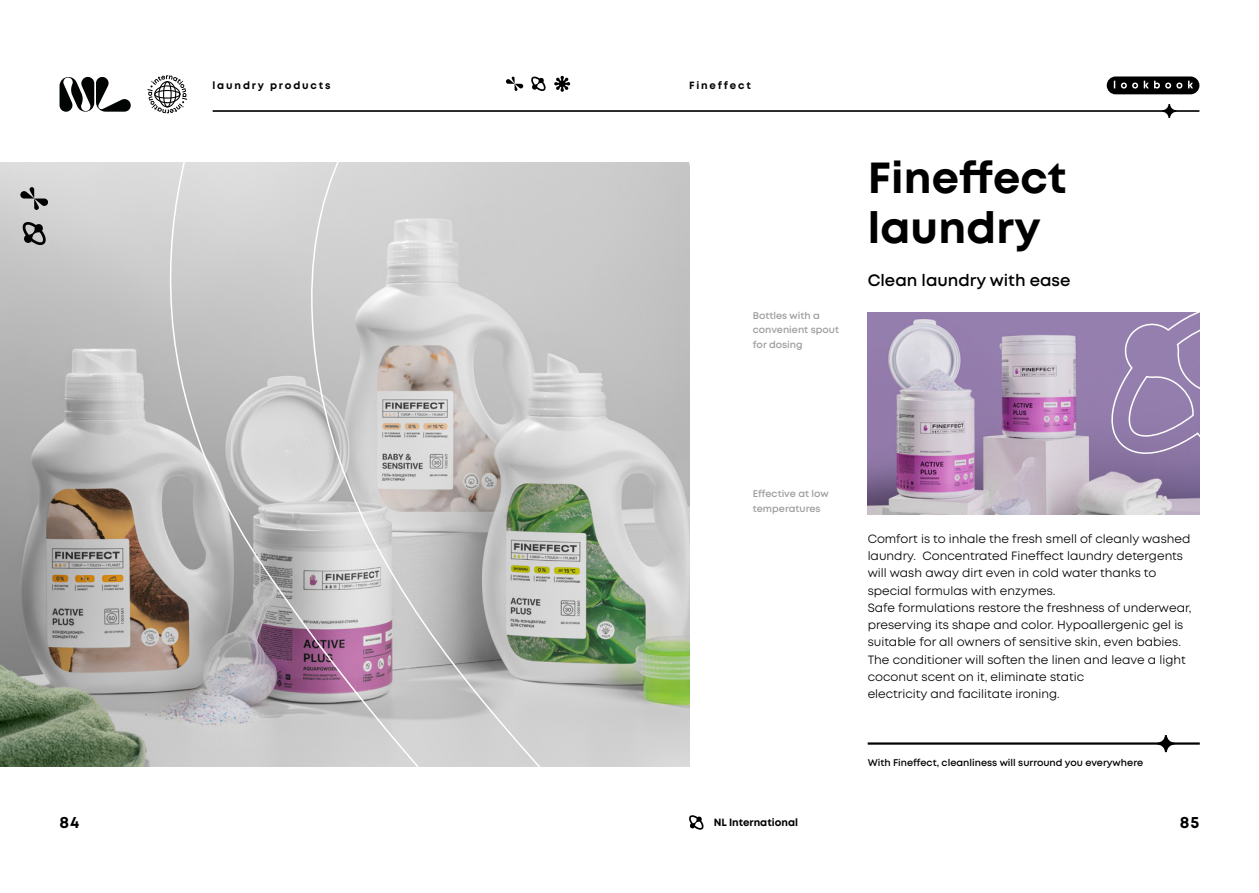
<style>
.page{position:relative;width:1259px;height:893px;background:#fff}
.page>*{position:absolute;margin:0;border:0;box-sizing:border-box;transform-origin:0 0}
.t1{font:700 43.5px/49.5px "Mont";letter-spacing:.005em;color:#000}
.t2{font:600 16.5px "Mont";color:#000}
.t3{font:700 16.5px "Mont";color:#000}
.t4{font:12px/17.2px "Mont";color:#000}
.t5{font:700 10.5px "Mont";letter-spacing:.18em;color:#000403}
.t6{font:700 10.5px "Mont";color:#000}
.t7{font:600 9.75px/14.2px "Mont";color:#9c9d9f}
.t8{font:600 9.75px "Mont";color:#000}
</style>
<div class="page">
<svg style="left:60px;top:77px;width:71px;height:35px"></svg>
<svg style="left:147px;top:75px;width:40px;height:38px"></svg>
<svg style="left:1106px;top:76px;width:93px;height:18px;background:#2b2b2b"></svg>
<hr style="left:213px;top:110px;width:986px;height:2px;background:#000403">
<svg style="left:1162px;top:104px;width:13px;height:14px"></svg>
<svg style="left:689px;top:815px;width:15px;height:15px"></svg>
<svg style="left:506px;top:77px;width:17px;height:14px"></svg>
<svg style="left:531px;top:76px;width:15px;height:15px"></svg>
<svg style="left:554px;top:76px;width:16px;height:16px"></svg>
<svg style="left:0;top:163px;width:689px;height:604px;background:#bcbcb9"></svg>
<hr style="left:867px;top:742px;width:332px;height:3px;background:#000403">
<svg style="left:1157px;top:735px;width:17px;height:17px"></svg>
<img style="left:867px;top:312px;width:332px;height:203px">
<svg style="left:1107px;top:312px;width:92px;height:144px;background:#9984b0"></svg>
<p class="t5" style="left:212px;top:78px;width:119px">laundry products</p>
<p class="t5" style="left:689px;top:78px;width:63px">Fineffect</p>
<p class="t7" style="left:753px;top:309px;width:88px">Bottles with a convenient spout for dosing</p>
<h1 class="t1" style="left:867px;top:154px;width:200px">Fineffect laundry</h1>
<h2 class="t2" style="left:867px;top:269px;width:204px">Clean laundry with ease</h2>
<p class="t7" style="left:753px;top:487px;width:77px">Effective at low temperatures</p>
<p class="t4" style="left:867px;top:530px;width:325px">Comfort is to inhale the fresh smell of cleanly washed laundry. Concentrated Fineffect laundry detergents will wash away dirt even in cold water thanks to special formulas with enzymes.<br>Safe formulations restore the freshness of underwear, preserving its shape and color. Hypoallergenic gel is suitable for all owners of sensitive skin, even babies.<br>The conditioner will soften the linen and leave a light coconut scent on it, eliminate static<br>electricity and facilitate ironing.</p>
<p class="t8" style="left:867px;top:756px;width:277px">With Fineffect, cleanliness will surround you everywhere</p>
<h2 class="t3" style="left:60px;top:812px;width:21px">84</h2>
<p class="t6" style="left:714px;top:816px;width:86px">NL International</p>
<h2 class="t3" style="left:1180px;top:812px;width:21px">85</h2>
</div>
